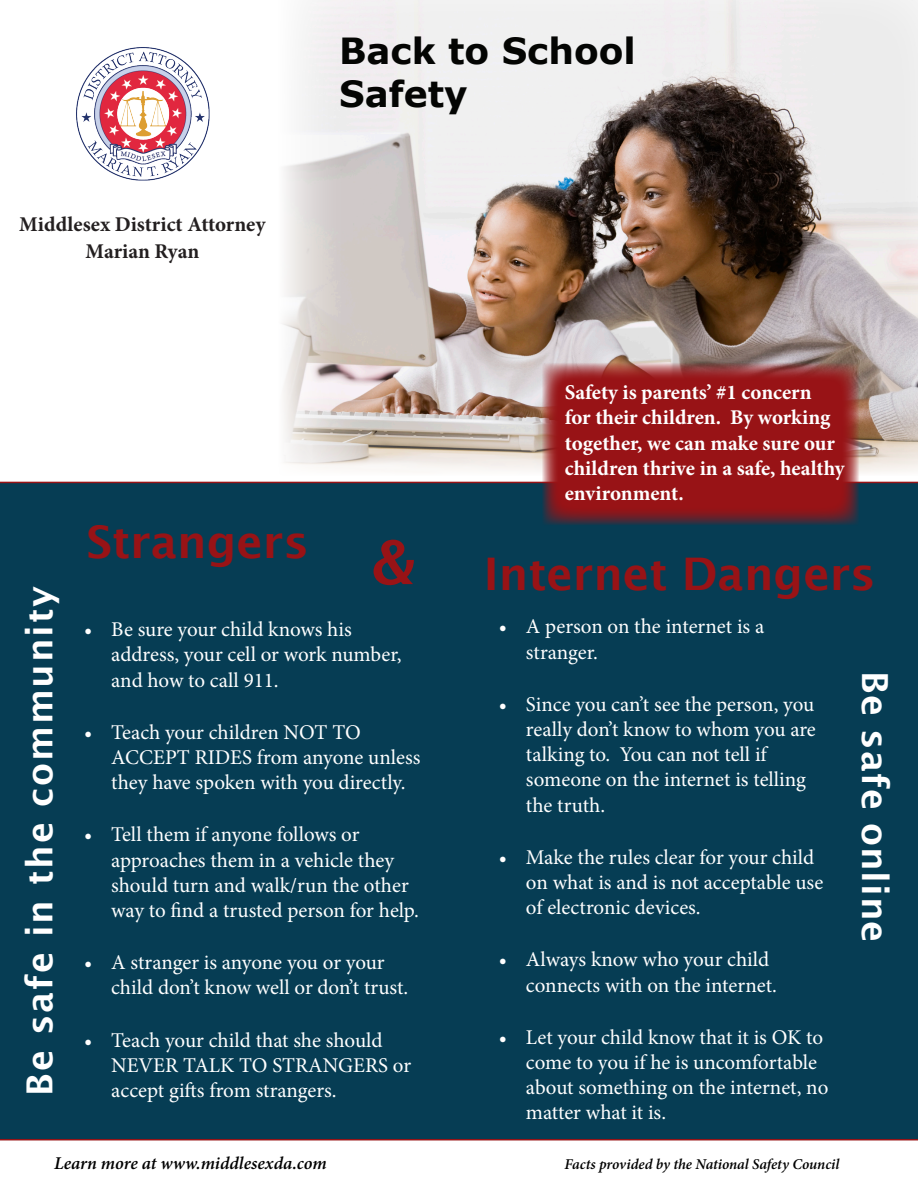
<style>
.page{position:relative;width:918px;height:1188px;background:#fff}
.page>*{position:absolute;margin:0;border:0;box-sizing:border-box;transform-origin:0 0}
.t1{font:600 60px "Lucida Sans";color:#981316}
.t2{font:600 45px "Lucida Sans";color:#981316}
.t3{font:600 36px "Lucida Sans";letter-spacing:.05em;color:#fff}
.t4{font:700 36px "Verdana";color:#040503}
.t5{font:600 36px "Lucida Sans";letter-spacing:.025em;color:#fff}
.t6{font:21px/25.2px "Minion Pro";letter-spacing:-.005em;color:#fff}
.t7{font:700 21px/25.2px "Minion Pro";color:#fff}
.t8{font:700 21px "Minion Pro";color:#231f20}
.t9{font:italic 600 18px "Minion Pro";color:#000}
.t10{font:italic 600 15px "Minion Pro";letter-spacing:-.005em;color:#000}
</style>
<div class="page">
<div style="left:0;top:482px;width:918px;height:658px;background:#063d54"></div>
<img style="left:76px;top:47px;width:134px;height:134px">
<img style="left:282px;top:0;width:636px;height:473px">
<svg style="left:538px;top:359px;width:326px;height:171px;background:#8f2428"></svg>
<p class="t8" style="left:19px;top:209px;width:248px">Middlesex District Attorney</p>
<p class="t8" style="left:86px;top:236px;width:115px">Marian Ryan</p>
<p class="t4" style="left:339px;top:25px;width:298px">Back to School</p>
<p class="t4" style="left:339px;top:68px;width:130px">Safety</p>
<p class="t7" style="left:565px;top:380px;width:281px">Safety is parents’ #1 concern<br>for their children. By working together, we can make sure our children thrive in a safe, healthy environment.</p>
<p class="t3" style="left:19px;top:1096px;width:511px;rotate:-90deg">Be safe in the community</p>
<p class="t2" style="left:86px;top:516px;width:224px">Strangers</p>
<p class="t1" style="left:372px;top:528px;width:46px">&amp;</p>
<p class="t6" style="left:111px;top:617px;width:292px;text-indent:-27px">• Be sure your child knows his address, your cell or work number, and how to call 911.</p>
<p class="t6" style="left:111px;top:720px;width:311px;text-indent:-27px">• Teach your children NOT TO<br>ACCEPT RIDES from anyone unless they have spoken with you directly.</p>
<p class="t6" style="left:111px;top:822px;width:309px;text-indent:-27px">• Tell them if anyone follows or approaches them in a vehicle they should turn and walk/run the other way to find a trusted person for help.</p>
<p class="t6" style="left:111px;top:950px;width:299px;text-indent:-27px">• A stranger is anyone you or your child don’t know well or don’t trust.</p>
<p class="t6" style="left:111px;top:1027px;width:301px;text-indent:-27px">• Teach your child that she should<br>NEVER TALK TO STRANGERS or accept gifts from strangers.</p>
<p class="t2" style="left:484px;top:548px;width:393px">Internet Dangers</p>
<p class="t6" style="left:526px;top:614px;width:240px;text-indent:-27px">• A person on the internet is a stranger.</p>
<p class="t6" style="left:526px;top:692px;width:291px;text-indent:-27px">• Since you can’t see the person, you really don’t know to whom you are talking to. You can not tell if someone on the internet is telling the truth.</p>
<p class="t6" style="left:526px;top:845px;width:299px;text-indent:-27px">• Make the rules clear for your child on what is and is not acceptable use of electronic devices.</p>
<p class="t6" style="left:526px;top:947px;width:252px;text-indent:-27px">• Always know who your child connects with on the internet.</p>
<p class="t6" style="left:526px;top:1025px;width:304px;text-indent:-27px">• Let your child know that it is OK to come to you if he is uncomfortable about something on the internet, no matter what it is.</p>
<p class="t5" style="left:895px;top:671px;width:272px;rotate:90deg">Be safe online</p>
<p class="t9" style="left:54px;top:1151px;width:274px">Learn more at www.middlesexda.com</p>
<p class="t10" style="left:565px;top:1154px;width:276px">Facts provided by the National Safety Council</p>
</div>
